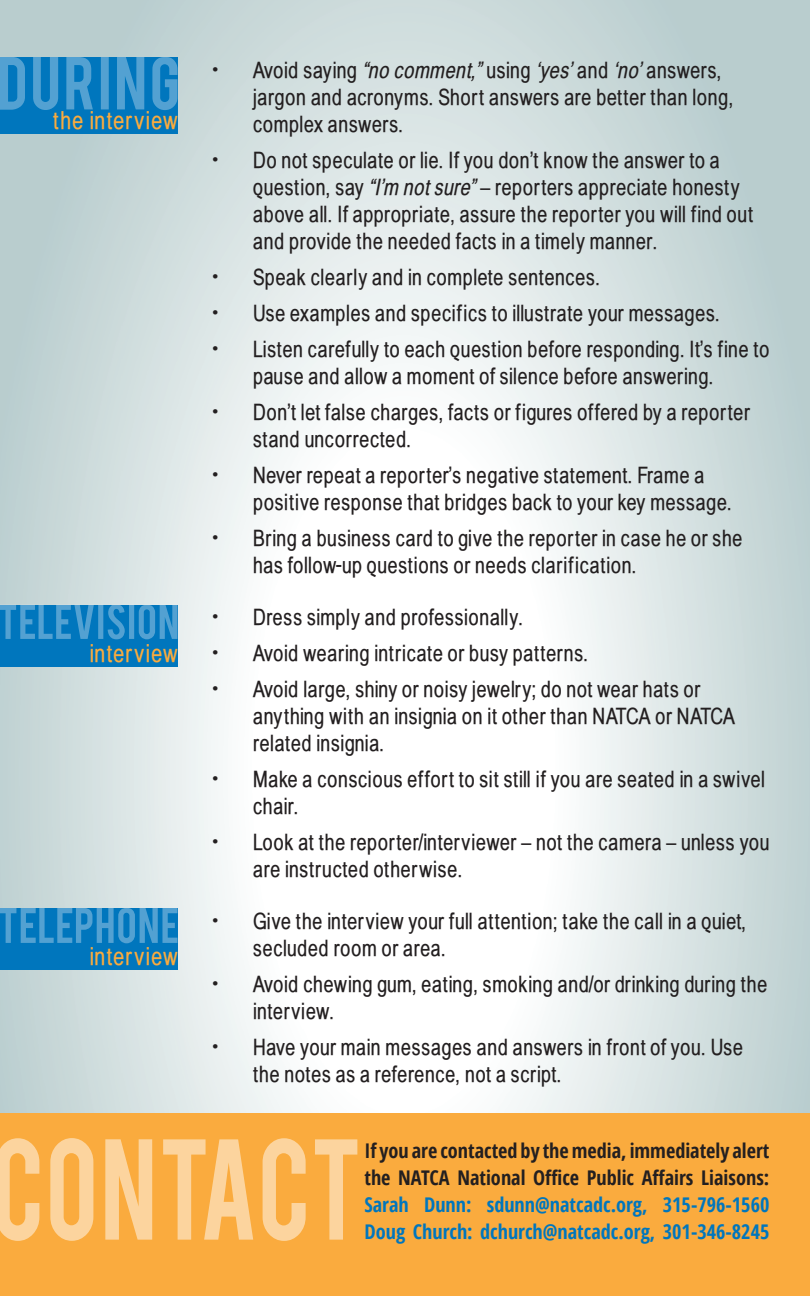
<style>
.page{position:relative;width:810px;height:1296px;background:#fff}
.page>*{position:absolute;margin:0;border:0;box-sizing:border-box;transform-origin:0 0}
.t1{font:24.75px "Babel Sans";letter-spacing:.055em;color:#faab3e}
.t2{font:22.5px/27px "Babel Sans";letter-spacing:.035em;color:#231f20}
.t3{font:700 condensed 20.25px/27px "Open Sans";color:#231f20}
.t4{font:700 condensed 20.25px/27px "Open Sans";color:#0076bd}
.s1{font-style:italic}
</style>
<div class="page">
<img style="left:0;top:0;width:810px;height:1114px">
<div style="left:0;top:57px;width:177px;height:77px;background:#0076bd"></div>
<div style="left:0;top:605px;width:177px;height:62px;background:#0076bd"></div>
<div style="left:0;top:908px;width:177px;height:62px;background:#0076bd"></div>
<div style="left:0;top:1114px;width:810px;height:182px;background:#faab3e"></div>
<svg style="left:0;top:908px;width:177px;height:35px"></svg>
<svg style="left:0;top:57px;width:177px;height:53px"></svg>
<svg style="left:0;top:604px;width:177px;height:35px"></svg>
<svg style="left:0;top:1138px;width:357px;height:103px"></svg>
<p class="t1" style="left:53px;top:106px;width:126px">the interview</p>
<p class="t1" style="left:90px;top:639px;width:89px">interview</p>
<p class="t1" style="left:90px;top:943px;width:89px">interview</p>
<p class="t2" style="left:253px;top:56px;width:482px;text-indent:-41px">• Avoid saying <span class="s1">“no comment,”</span>using <span class="s1">‘yes’</span>and <span class="s1">‘no’</span>answers, jargon and acronyms. Short answers are better than long, complex answers.</p>
<p class="t2" style="left:253px;top:146px;width:502px;text-indent:-40px">• Do not speculate or lie. If you don’t know the answer to a question, say <span class="s1">“I’m notsure”</span>– reporters appreciate honesty above all. If appropriate, assure the reporter you will find out and provide the needed facts in a timely manner.</p>
<p class="t2" style="left:213px;top:263px;width:389px">• Speak clearly and in complete sentences.</p>
<p class="t2" style="left:213px;top:299px;width:509px">• Use examples and specifics to illustrate your messages.</p>
<p class="t2" style="left:253px;top:335px;width:518px;text-indent:-40px">• Listen carefully to each question before responding. It’s fine to pause and allow a moment of silence before answering.</p>
<p class="t2" style="left:253px;top:398px;width:498px;text-indent:-40px">• Don’t let false charges, facts or figures offered by a reporter stand uncorrected.</p>
<p class="t2" style="left:253px;top:461px;width:480px;text-indent:-40px">• Never repeat a reporter’s negative statement. Frame a positive response that bridges back to your key message.</p>
<p class="t2" style="left:253px;top:524px;width:491px;text-indent:-40px">• Bring a business card to give the reporter in case he or she has follow-up questions or needs clarification.</p>
<p class="t2" style="left:213px;top:604px;width:312px">• Dress simply and professionally.</p>
<p class="t2" style="left:213px;top:640px;width:377px">• Avoid wearing intricate or busy patterns.</p>
<p class="t2" style="left:253px;top:676px;width:483px;text-indent:-40px">• Avoid large, shiny or noisy jewelry; do not wear hats or anything with an insignia on it other than NATCA or NATCA related insignia.</p>
<p class="t2" style="left:253px;top:766px;width:514px;text-indent:-40px">• Make a conscious effort to sit still if you are seated in a swivel chair.</p>
<p class="t2" style="left:253px;top:829px;width:518px;text-indent:-40px">• Look at the reporter/interviewer – not the camera – unless you are instructed otherwise.</p>
<p class="t2" style="left:253px;top:907px;width:495px;text-indent:-40px">• Give the interview your full attention; take the call in a quiet, secluded room or area.</p>
<p class="t2" style="left:253px;top:970px;width:516px;text-indent:-40px">• Avoid chewing gum, eating, smoking and/or drinking during the interview.</p>
<p class="t2" style="left:253px;top:1033px;width:491px;text-indent:-40px">• Have your main messages and answers in front of you. Use the notes as a reference, not a script.</p>
<p class="t3" style="left:364px;top:1137px;width:406px">If you are contacted by the media, immediately alert the NATCA National Office Public Affairs Liaisons:</p>
<p class="t4" style="left:364px;top:1191px;width:406px">Sarah Dunn: sdunn@natcadc.org, 315-796-1560<br>Doug Church: dchurch@natcadc.org, 301-346-8245</p>
</div>
